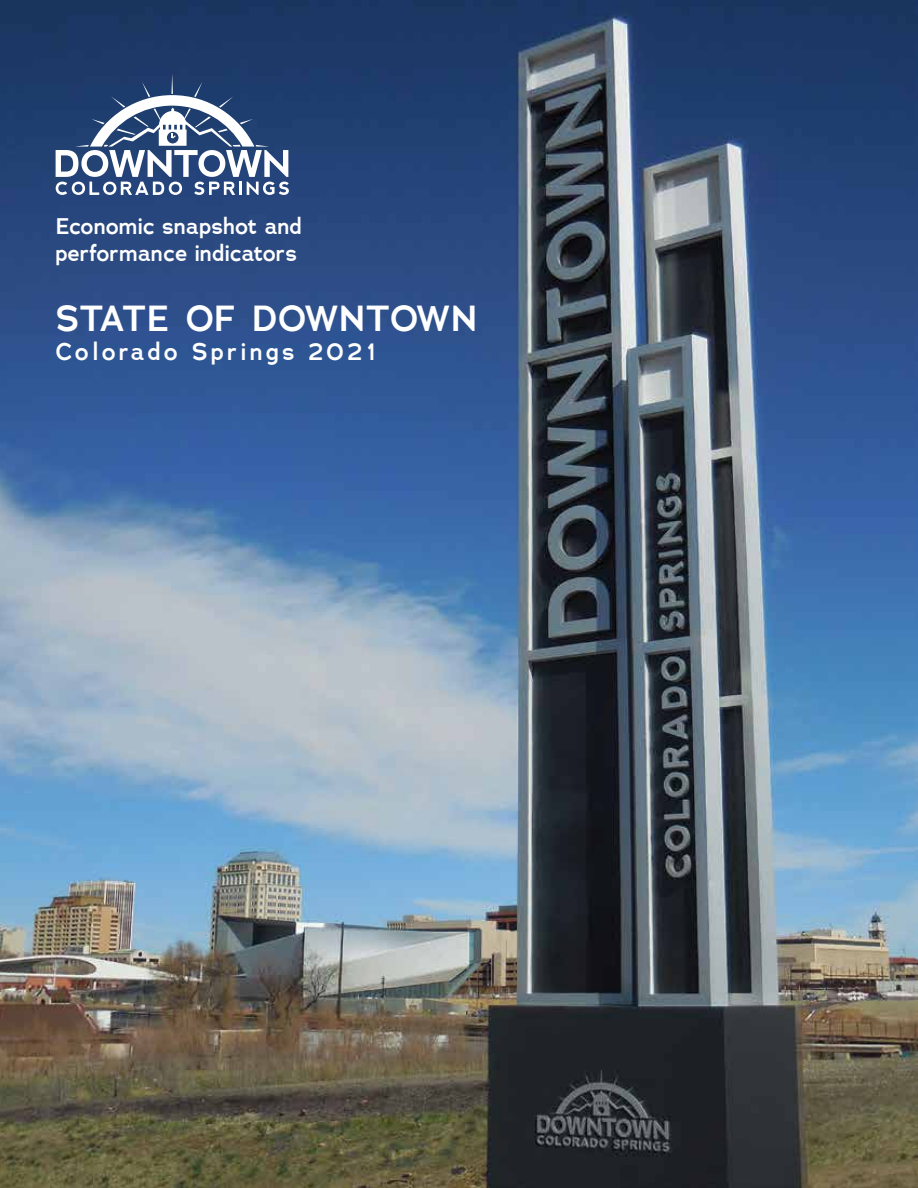
<style>
.page{position:relative;width:918px;height:1188px;background:#fff}
.page>*{position:absolute;margin:0;border:0;box-sizing:border-box;transform-origin:0 0}
.t1{font:600 36.15px "Adrianna";letter-spacing:-.02em;color:#fff}
.t2{font:600 24.15px "Adrianna";letter-spacing:.13em;color:#fff}
.t3{font:600 22.5px/27px "Adrianna";color:#fff}
</style>
<div class="page">
<img style="left:0;top:0;width:918px;height:1188px">
<svg style="left:56px;top:73px;width:233px;height:122px"></svg>
<p class="t3" style="left:56px;top:213px;width:248px">Economic snapshot and performance indicators</p>
<h1 class="t1" style="left:56px;top:296px;width:423px">STATE OF DOWNTOWN</h1>
<p class="t2" style="left:56px;top:336px;width:323px">Colorado Springs 2021</p>
</div>
